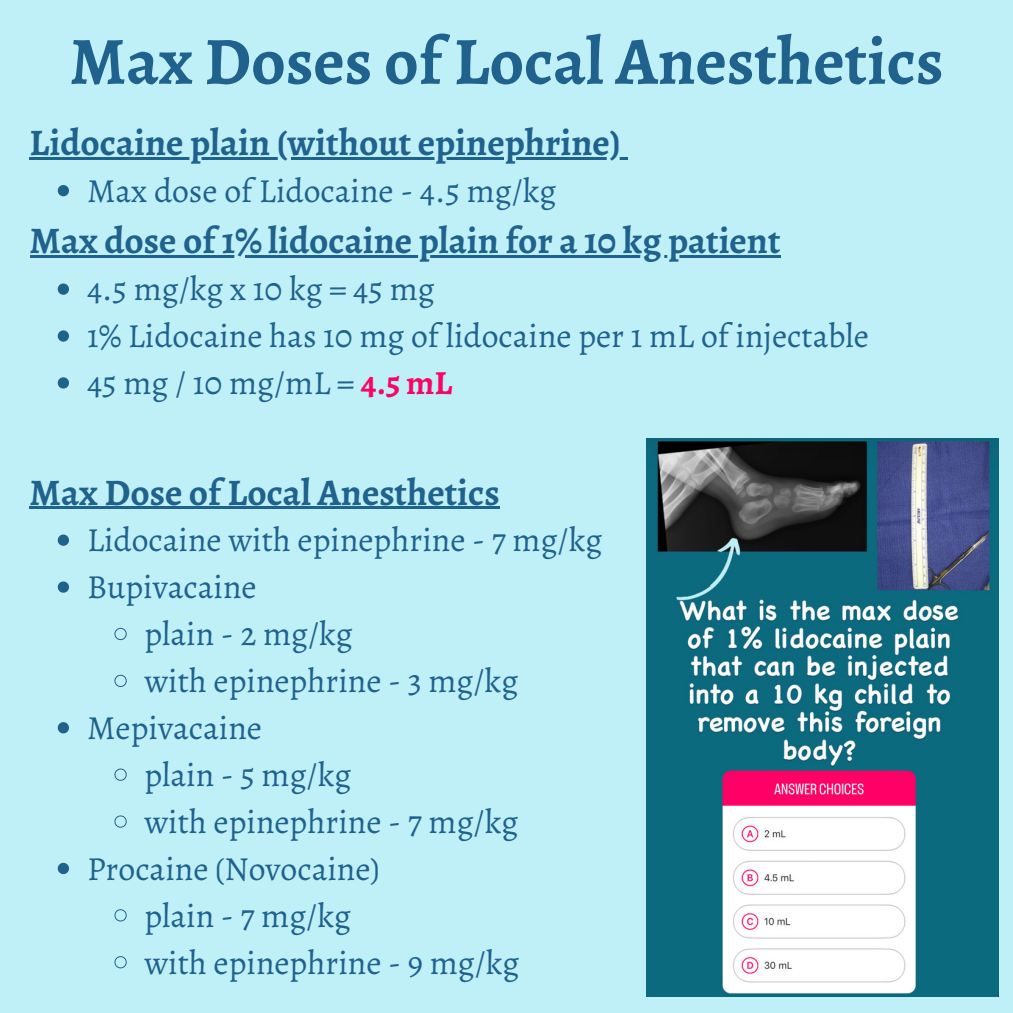
<style>
.page{position:relative;width:1013px;height:1013px;background:#fff}
.page>*{position:absolute;margin:0;border:0;box-sizing:border-box;transform-origin:0 0}
.t1{font:700 67.5px "Alegreya";color:#1f628e}
.t2{font:700 37.5px "Alegreya";color:#1f628e}
.t3{font:33.75px/46.9px "Alegreya";color:#1f628e}
.s1{font-weight:700;color:#f70765}
</style>
<div class="page">
<div style="left:0;top:0;width:1012px;height:1012px;background:#c0f0f7"></div>
<img style="left:646px;top:438px;width:352px;height:558px">
<svg style="left:58px;top:185px;width:11px;height:11px"></svg>
<svg style="left:58px;top:283px;width:11px;height:12px"></svg>
<svg style="left:58px;top:330px;width:11px;height:11px"></svg>
<svg style="left:58px;top:377px;width:11px;height:11px"></svg>
<hr style="left:30px;top:157px;width:591px;height:3px;background:#1f628e">
<svg style="left:621px;top:157px;width:6px;height:3px"></svg>
<hr style="left:30px;top:255px;width:750px;height:3px;background:#1f628e">
<svg style="left:58px;top:534px;width:11px;height:12px"></svg>
<svg style="left:58px;top:581px;width:11px;height:11px"></svg>
<svg style="left:114px;top:627px;width:13px;height:13px"></svg>
<svg style="left:114px;top:674px;width:13px;height:13px"></svg>
<svg style="left:58px;top:722px;width:11px;height:11px"></svg>
<svg style="left:114px;top:768px;width:13px;height:13px"></svg>
<svg style="left:114px;top:815px;width:13px;height:13px"></svg>
<svg style="left:58px;top:862px;width:11px;height:12px"></svg>
<svg style="left:114px;top:909px;width:13px;height:13px"></svg>
<svg style="left:114px;top:956px;width:13px;height:12px"></svg>
<hr style="left:30px;top:506px;width:469px;height:3px;background:#1f628e">
<h1 class="t1" style="left:69px;top:15px;width:875px">Max Doses of Local Anesthetics</h1>
<p class="t2" style="left:30px;top:117px;width:592px">Lidocaine plain (without epinephrine)</p>
<p class="t3" style="left:87px;top:167px;width:471px">Max dose of Lidocaine - 4.5 mg/kg</p>
<p class="t2" style="left:30px;top:215px;width:752px">Max dose of 1% lidocaine plain for a 10 kg patient</p>
<p class="t3" style="left:87px;top:266px;width:783px">4.5 mg/kg x 10 kg = 45 mg<br>1% Lidocaine has 10 mg of lidocaine per 1 mL of injectable<br>45 mg / 10 mg/mL = <span class="s1">4.5 mL</span></p>
<p class="t2" style="left:30px;top:466px;width:471px">Max Dose of Local Anesthetics</p>
<p class="t3" style="left:87px;top:516px;width:517px">Lidocaine with epinephrine - 7 mg/kg</p>
<p class="t3" style="left:87px;top:563px;width:171px">Bupivacaine</p>
<p class="t3" style="left:144px;top:610px;width:210px">plain - 2 mg/kg</p>
<p class="t3" style="left:144px;top:657px;width:375px">with epinephrine - 3 mg/kg</p>
<p class="t3" style="left:87px;top:704px;width:176px">Mepivacaine</p>
<p class="t3" style="left:144px;top:751px;width:208px">plain - 5 mg/kg</p>
<p class="t3" style="left:144px;top:798px;width:375px">with epinephrine - 7 mg/kg</p>
<p class="t3" style="left:87px;top:845px;width:294px">Procaine (Novocaine)</p>
<p class="t3" style="left:144px;top:891px;width:208px">plain - 7 mg/kg</p>
<p class="t3" style="left:144px;top:938px;width:376px">with epinephrine - 9 mg/kg</p>
</div>
